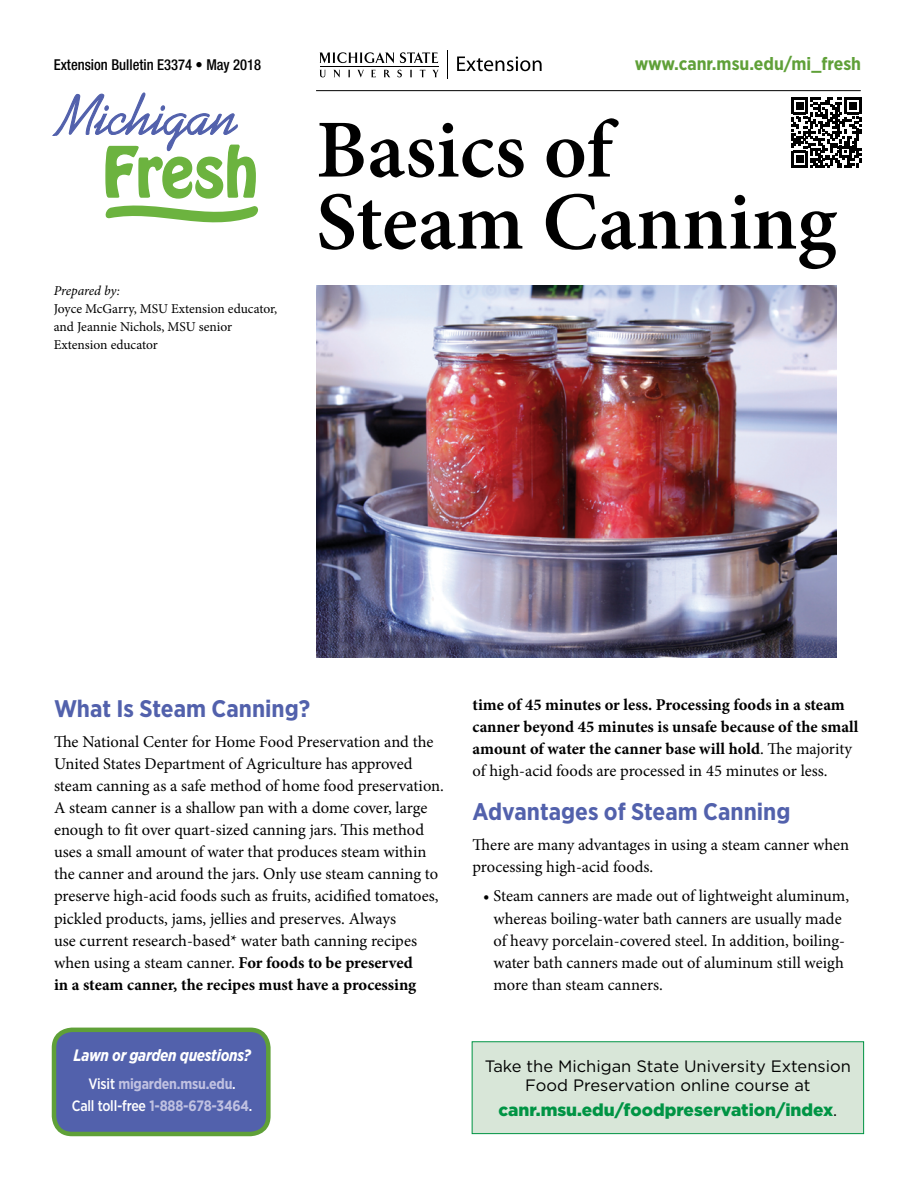
<style>
.page{position:relative;width:918px;height:1188px;background:#fff}
.page>*{position:absolute;margin:0;border:0;box-sizing:border-box;transform-origin:0 0}
.t1{font:600 82.5px "Minion Pro";color:#000}
.Heads{font:700 24px "Gotham Narrow";color:#5261ac}
.t2{font:700 18px "Gotham Narrow";color:#5fa038}
.Website{font:900 17.25px "Gotham";color:#009444}
.Body_Copy{font:16.5px/22px "Minion Pro";color:#000}
.Body_Copy-2{font:700 16.5px/22.2px "Minion Pro";color:#000}
.t3{font:16.5px/19.8px "Gotham";color:#000;text-align:center}
.t4{font:italic 700 16.5px "Gotham Narrow";letter-spacing:-.015em;color:#fff;scale:.95 1}
.t5{font:500 condensed 15px "Helvetica Neue LT Std";color:#000}
.t6{font:500 15px "Gotham Narrow";letter-spacing:-.015em;color:#fff;scale:.95 1}
.t7{font:700 15px "Gotham Narrow";letter-spacing:-.015em;color:#c0c1e1;scale:.95 1}
.t8{font:13.5px/18px "Minion Pro";color:#000}
.t9{font:italic 13.5px "Minion Pro";letter-spacing:-.01em;color:#000}
.s1{color:#fff}
.s2{font-weight:700}
.s3{font-weight:500;color:#fff}
.s4{font-weight:700;color:#c0c1e1}
.s5{font-weight:400}
.s6{font-weight:400;font-size:16.5px;color:#000}
</style>
<div class="page">
<svg style="left:52px;top:92px;width:206px;height:130px"></svg>
<svg style="left:320px;top:70px;width:6px;height:7px"></svg>
<svg style="left:333px;top:70px;width:7px;height:8px"></svg>
<svg style="left:348px;top:70px;width:2px;height:7px"></svg>
<svg style="left:357px;top:70px;width:7px;height:8px"></svg>
<svg style="left:371px;top:70px;width:5px;height:7px"></svg>
<svg style="left:384px;top:70px;width:6px;height:7px"></svg>
<svg style="left:397px;top:70px;width:5px;height:7px"></svg>
<svg style="left:410px;top:70px;width:2px;height:7px"></svg>
<svg style="left:420px;top:70px;width:6px;height:7px"></svg>
<svg style="left:432px;top:70px;width:7px;height:7px"></svg>
<svg style="left:320px;top:52px;width:74px;height:11px"></svg>
<svg style="left:400px;top:52px;width:38px;height:11px"></svg>
<hr style="left:320px;top:66px;width:118px;height:1px;background:#000">
<svg style="left:457px;top:56px;width:85px;height:15px"></svg>
<hr style="left:316px;top:90px;width:545px;height:1px;background:#000">
<svg style="left:791px;top:97px;width:71px;height:71px"></svg>
<img style="left:316px;top:285px;width:521px;height:373px">
<div style="left:54px;top:1030px;width:214px;height:104px;background:#5261ac;border-radius:18px"></div>
<div style="left:52px;top:1028px;width:219px;height:108px;border:4px solid #5fa038;border-radius:18px"></div>
<div style="left:472px;top:1042px;width:392px;height:92px;background:#d8e6d8"></div>
<div style="left:472px;top:1041px;width:392px;height:93px;border:1px solid #009444"></div>
<p class="t5" style="left:54px;top:55px;width:209px">Extension Bulletin E3374 • May 2018</p>
<p class="t2" style="left:635px;top:52px;width:228px">www.canr.msu.edu/mi_fresh</p>
<p class="t9" style="left:54px;top:281px;width:68px">Prepared by:</p>
<p class="t8" style="left:54px;top:300px;width:225px">Joyce McGarry, MSU Extension educator, and Jeannie Nichols, MSU senior<br>Extension educator<span class="s1">.</span></p>
<p class="t1" style="left:316px;top:93px;width:298px">Basics of</p>
<p class="t1" style="left:316px;top:165px;width:542px">Steam Canning<span class="s1">.</span></p>
<p class="Heads" style="left:54px;top:693px;width:258px">What Is Steam Canning?</p>
<p class="Body_Copy" style="left:54px;top:730px;width:392px">The National Center for Home Food Preservation and the United States Department of Agriculture has approved steam canning as a safe method of home food preservation.<br>A steam canner is a shallow pan with a dome cover, large enough to fit over quart-sized canning jars. This method uses a small amount of water that produces steam within the canner and around the jars. Only use steam canning to preserve high-acid foods such as fruits, acidified tomatoes, pickled products, jams, jellies and preserves. Always<br>use current research-based* water bath canning recipes when using a steam canner. <span class="s2">For foods to be preserved<br>in a steam canner, the recipes must have a processing</span></p>
<p class="t4" style="left:74px;top:1044px;width:188px">Lawn or garden questions?</p>
<p class="t7" style="left:89px;top:1074px;width:157px"><span class="s3">Visit</span> migarden.msu.edu<span class="s3">.</span></p>
<p class="t6" style="left:72px;top:1096px;width:192px">Call toll-free <span class="s4">1-888-678-3464</span>.</p>
<p class="Body_Copy-2" style="left:472px;top:693px;width:388px">time of 45 minutes or less. Processing foods in a steam canner beyond 45 minutes is unsafe because of the small amount of water the canner base will hold<span class="s5">. The majority of high-acid foods are processed in 45 minutes or less.</span></p>
<p class="Heads" style="left:472px;top:796px;width:326px">Advantages of Steam Canning<span class="s1">.</span></p>
<p class="Body_Copy" style="left:472px;top:833px;width:378px">There are many advantages in using a steam canner when processing high-acid foods.</p>
<p class="Body_Copy" style="left:493px;top:885px;width:357px;text-indent:-10px">• Steam canners are made out of lightweight aluminum, whereas boiling-water bath canners are usually made of heavy porcelain-covered steel. In addition, boiling&shy;water bath canners made out of aluminum still weigh more than steam canners.</p>
<p class="t3" style="left:485px;top:1055px;width:368px">Take the Michigan State University Extension<br>Food Preservation online course at</p>
<p class="Website" style="left:498px;top:1098px;width:340px">canr.msu.edu/foodpreservation/index<span class="s6">.</span></p>
</div>
